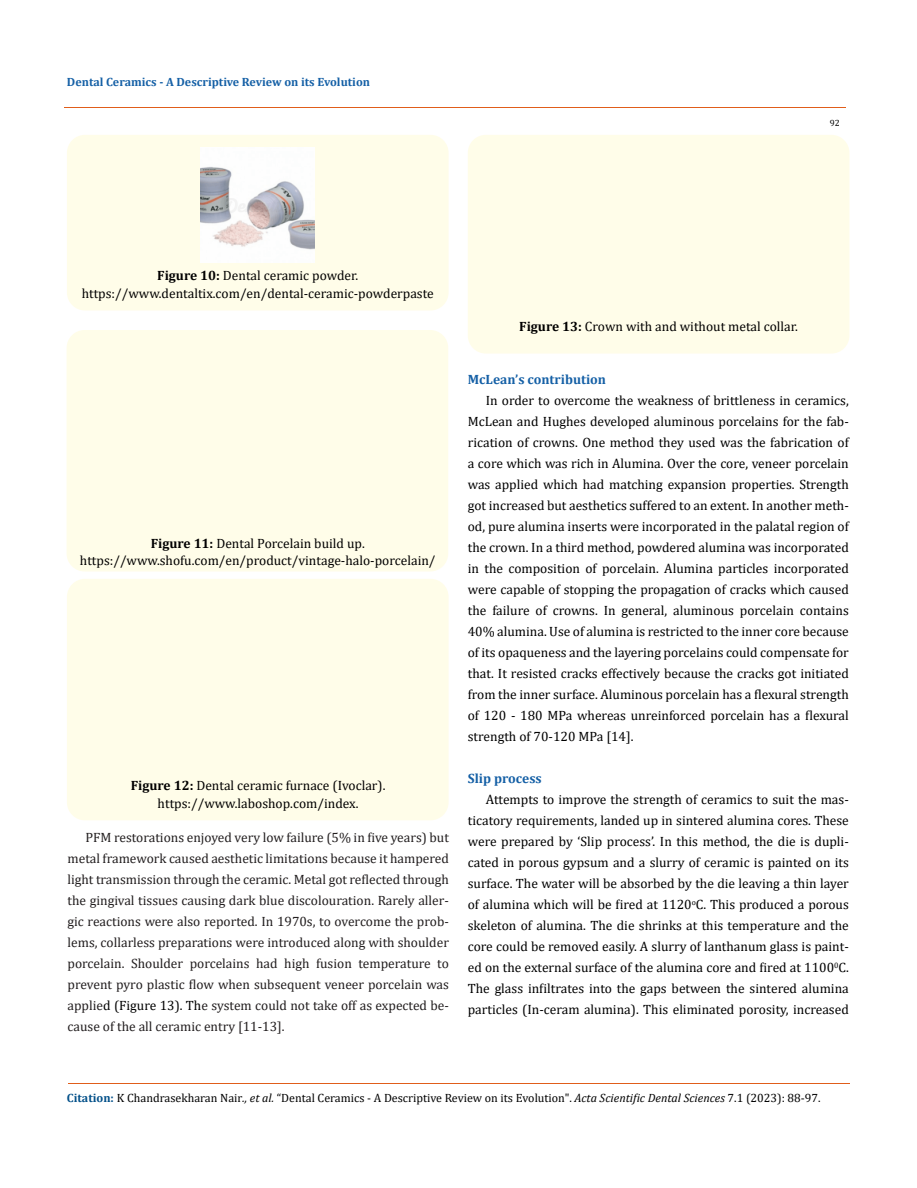
<style>
.page{position:relative;width:917px;height:1188px;background:#fff}
.page>*{position:absolute;margin:0;border:0;box-sizing:border-box;transform-origin:0 0}
.t1{font:13.5px/21px "Cambria";color:#000;text-align:center}
.t2{font:13.5px/21px "Cambria";color:#221e1f;text-align:justify}
.t3{font:700 13.5px "Cambria";color:#1560a6}
.t4{font:12px "Cambria";color:#000}
.t5{font:700 12px "Cambria";color:#1560a6}
.t6{font:9px "Cambria";color:#000}
.s1{font-weight:700}
.s2{color:#000}
.s3{font-weight:700;color:#035089}
.s4{font-style:italic}
</style>
<div class="page">
<div style="left:67px;top:135px;width:381px;height:176px;background:#fffde9;border-radius:18px"></div>
<img style="left:200px;top:148px;width:115px;height:114px">
<div style="left:67px;top:330px;width:381px;height:242px;background:#fffde9;border-radius:18px"></div>
<div style="left:67px;top:579px;width:381px;height:241px;background:#fffde9;border-radius:18px"></div>
<div style="left:468px;top:135px;width:381px;height:219px;background:#fffde9;border-radius:18px"></div>
<hr style="left:64px;top:108px;width:781px;height:1px;background:#e05d1a">
<hr style="left:68px;top:1084px;width:781px;height:1px;background:#e05d1a">
<p class="t5" style="left:67px;top:73px;width:304px">Dental Ceramics - A Descriptive Review on its Evolution</p>
<p class="t6" style="left:829px;top:118px;width:11px">92</p>
<p class="t1" style="left:82px;top:267px;width:353px;line-height:18px"><span class="s1">Figure 10:</span> Dental ceramic powder. https://www.dentaltix.com/en/dental-ceramic-powderpaste</p>
<p class="t1" style="left:80px;top:534px;width:357px;line-height:18px"><span class="s1">Figure 11:</span> Dental Porcelain build up. https://www.shofu.com/en/product/vintage-halo-porcelain/</p>
<p class="t1" style="left:131px;top:777px;width:256px;line-height:18px"><span class="s1">Figure 12:</span> Dental ceramic furnace (Ivoclar). https://www.laboshop.com/index.</p>
<p class="t2" style="left:68px;top:827px;width:383px;text-indent:18px">PFM restorations enjoyed very low failure (5% in five years) but metal framework caused aesthetic limitations because it hampered light transmission through the ceramic. Metal got reflected through the gingival tissues causing dark blue discolouration. Rarely aller&shy;gic reactions were also reported. In 1970s, to overcome the prob&shy;lems, collarless preparations were introduced along with shoulder porcelain. Shoulder porcelains had high fusion temperature to prevent pyro plastic flow when subsequent veneer porcelain was applie<span class="s2">d (Figure 13). Th</span>e system could not take off as expected be&shy;cause of the all ceramic entry [11-13].</p>
<p class="t1" style="left:519px;top:316px;width:280px"><span class="s1">Figure 13:</span> Crown with and without metal collar.</p>
<p class="t3" style="left:468px;top:370px;width:140px">McLean’s contribution</p>
<p class="t1" style="left:468px;top:390px;width:382px;text-align:justify;text-indent:18px">In order to overcome the weakness of brittleness in ceramics, McLean and Hughes developed aluminous porcelains for the fab&shy;rication of crowns. One method they used was the fabrication of a core which was rich in Alumina. Over the core, veneer porcelain was applied which had matching expansion properties. Strength got increased but aesthetics suffered to an extent. In another meth&shy;od, pure alumina inserts were incorporated in the palatal region of the crown. In a third method, powdered alumina was incorporated in the composition of porcelain. Alumina particles incorporated were capable of stopping the propagation of cracks which caused the failure of crowns. In general, aluminous porcelain contains 40% alumina. Use of alumina is restricted to the inner core because of its opaqueness and the layering porcelains could compensate for that. It resisted cracks effectively because the cracks got initiated from the inner surface. Aluminous porcelain has a flexural strength of 120 - 180 MPa whereas unreinforced porcelain has a flexural strength of 70-120 MPa [14].</p>
<p class="t3" style="left:468px;top:769px;width:75px">Slip process</p>
<p class="t1" style="left:468px;top:789px;width:382px;text-align:justify;text-indent:18px">Attempts to improve the strength of ceramics to suit the mas&shy;ticatory requirements, landed up in sintered alumina cores. These were prepared by ‘Slip process’. In this method, the die is dupli&shy;cated in porous gypsum and a slurry of ceramic is painted on its surface. The water will be absorbed by the die leaving a thin layer of alumina which will be fired at 1120<sup>o</sup>C. This produced a porous skeleton of alumina. The die shrinks at this temperature and the core could be removed easily. A slurry of lanthanum glass is paint&shy;ed on the external surface of the alumina core and fired at 1100<sup>0</sup>C.<br>The glass infiltrates into the gaps between the sintered alumina particles (In-ceram alumina). This eliminated porosity, increased</p>
<p class="t4" style="left:67px;top:1090px;width:755px"><span class="s3">Citation:</span> K Chandrasekharan Nair<span class="s4">., et al.</span> “Dental Ceramics - A Descriptive Review on its Evolution". <span class="s4">Acta Scientific Dental Sciences</span> 7.1 (2023): 88-97.</p>
</div>
